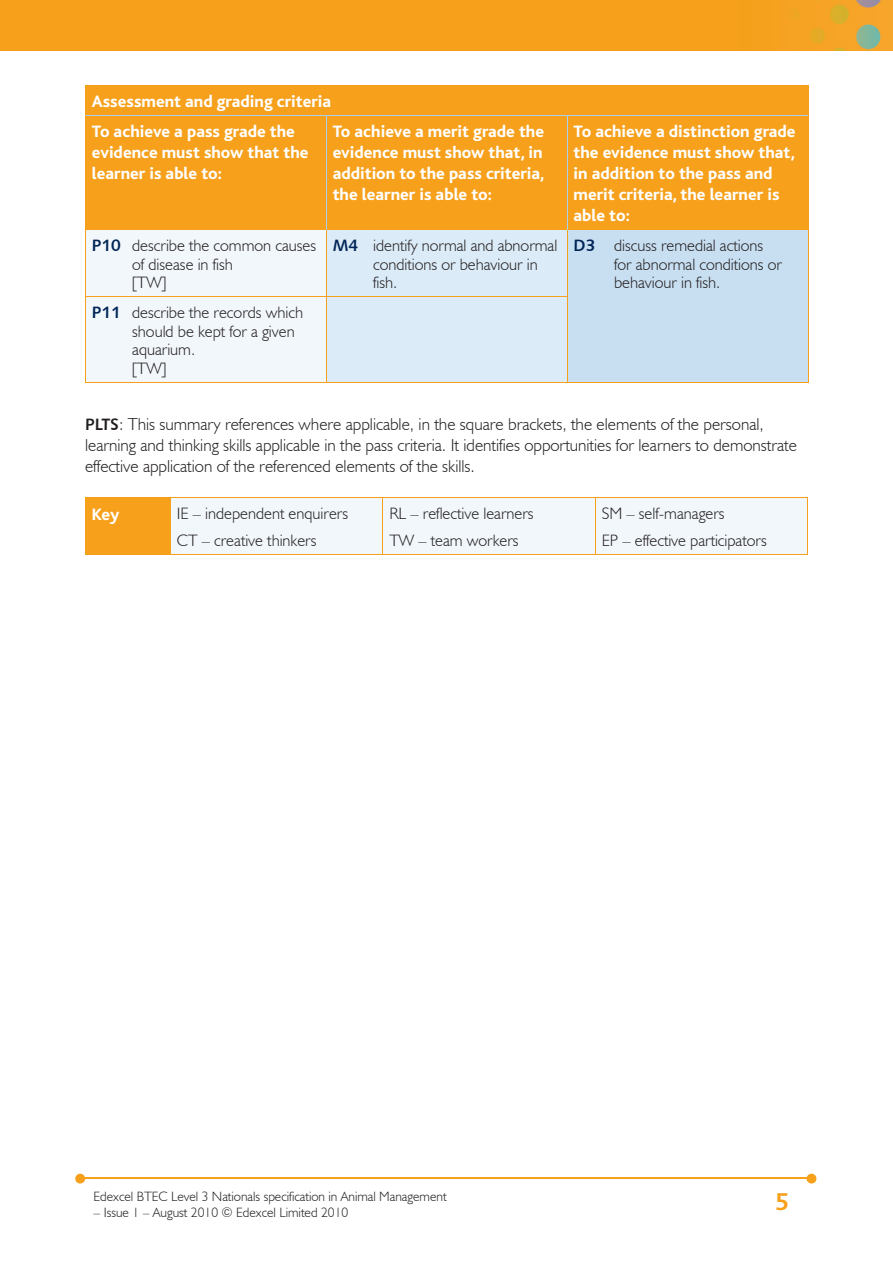
<style>
.page{position:relative;width:893px;height:1263px;background:#fff}
.page>*{position:absolute;margin:0;border:0;box-sizing:border-box;transform-origin:0 0}
.t1{font:700 25.5px "Bliss";color:#f6a01b}
.t2{font:800 17.25px/21px "Bliss";color:#fff}
.t3{font:300 17.25px/21px "Humanist 521 BT";color:#231f20}
.t4{font:300 16.5px/18.8px "Humanist 521 BT";color:#231f20}
.t5{font:300 13.5px "Humanist 521 BT";color:#231f20}
.s1{font-family:"Humanist 531 BT Bold A";font-weight:400;color:#002556}
.s2{font-family:"Humanist 531 BT Bold A";font-weight:400;font-size:16.5px}
</style>
<div class="page">
<img style="left:0;top:0;width:893px;height:51px">
<hr style="left:82px;top:1178px;width:728px;height:1px;background:#f6a01b">
<svg style="left:807px;top:1174px;width:9px;height:9px"></svg>
<svg style="left:75px;top:1174px;width:10px;height:9px"></svg>
<div style="left:86px;top:86px;width:722px;height:143px;background:#f6a01b"></div>
<svg style="left:86px;top:230px;width:481px;height:152px"></svg>
<div style="left:567px;top:230px;width:241px;height:153px;background:#c8dff2"></div>
<hr style="left:85px;top:86px;width:1px;height:30px;background:#f6a01b">
<hr style="left:808px;top:86px;width:1px;height:30px;background:#f6a01b">
<hr style="left:85px;top:85px;width:241px;height:1px;background:#f6a01b">
<hr style="left:326px;top:85px;width:241px;height:1px;background:#f6a01b">
<hr style="left:567px;top:85px;width:241px;height:1px;background:#f6a01b">
<hr style="left:85px;top:229px;width:241px;height:1px;background:#f6a01b">
<hr style="left:85px;top:116px;width:1px;height:113px;background:#f6a01b">
<hr style="left:86px;top:115px;width:240px;height:1px;background:#accfed">
<hr style="left:326px;top:229px;width:241px;height:1px;background:#f6a01b">
<hr style="left:326px;top:116px;width:1px;height:113px;background:#accfed">
<hr style="left:326px;top:115px;width:241px;height:1px;background:#accfed">
<hr style="left:567px;top:229px;width:241px;height:1px;background:#f6a01b">
<hr style="left:567px;top:116px;width:1px;height:113px;background:#accfed">
<hr style="left:808px;top:116px;width:1px;height:113px;background:#f6a01b">
<hr style="left:567px;top:115px;width:241px;height:1px;background:#accfed">
<hr style="left:326px;top:230px;width:1px;height:66px;background:#f6a01b">
<hr style="left:567px;top:230px;width:1px;height:66px;background:#f6a01b">
<hr style="left:85px;top:230px;width:1px;height:66px;background:#f6a01b">
<hr style="left:808px;top:230px;width:1px;height:67px;background:#f6a01b">
<hr style="left:808px;top:297px;width:1px;height:85px;background:#f6a01b">
<hr style="left:326px;top:297px;width:1px;height:85px;background:#f6a01b">
<hr style="left:567px;top:297px;width:1px;height:85px;background:#f6a01b">
<hr style="left:85px;top:382px;width:241px;height:1px;background:#f6a01b">
<hr style="left:326px;top:382px;width:241px;height:1px;background:#f6a01b">
<hr style="left:567px;top:382px;width:241px;height:1px;background:#f6a01b">
<hr style="left:85px;top:297px;width:1px;height:85px;background:#f6a01b">
<hr style="left:85px;top:296px;width:241px;height:1px;background:#f6a01b">
<hr style="left:326px;top:296px;width:242px;height:1px;background:#f6a01b">
<div style="left:85px;top:498px;width:85px;height:57px;background:#f6a01b"></div>
<div style="left:171px;top:498px;width:636px;height:56px;background:#f2f7fb"></div>
<hr style="left:85px;top:497px;width:85px;height:1px;background:#f6a01b">
<hr style="left:170px;top:554px;width:213px;height:1px;background:#f6a01b">
<hr style="left:383px;top:554px;width:212px;height:1px;background:#f6a01b">
<hr style="left:595px;top:554px;width:213px;height:1px;background:#f6a01b">
<hr style="left:170px;top:498px;width:1px;height:56px;background:#f6a01b">
<hr style="left:383px;top:498px;width:1px;height:56px;background:#f6a01b">
<hr style="left:595px;top:498px;width:1px;height:56px;background:#f6a01b">
<hr style="left:807px;top:498px;width:1px;height:56px;background:#f6a01b">
<hr style="left:170px;top:497px;width:213px;height:1px;background:#f6a01b">
<hr style="left:383px;top:497px;width:212px;height:1px;background:#f6a01b">
<hr style="left:595px;top:497px;width:213px;height:1px;background:#f6a01b">
<p class="t2" style="left:92px;top:87px;width:241px;line-height:30.2px">Assessment and grading criteria<br>To achieve a pass grade the</p>
<p class="t2" style="left:92px;top:143px;width:218px">evidence must show that the learner is able to:</p>
<p class="t2" style="left:333px;top:122px;width:213px;text-align:justify">To achieve a merit grade the evidence must show that, in addition to the pass criteria, the learner is able to:</p>
<p class="t2" style="left:574px;top:122px;width:224px">To achieve a distinction grade the evidence must show that, in addition to the pass and merit criteria, the learner is able to:</p>
<p class="t4" style="left:132px;top:235px;width:185px;text-indent:-40px"><span class="s1">P10</span> describe the common causes of disease in fish<br>[TW]</p>
<p class="t4" style="left:373px;top:235px;width:186px;text-indent:-40px"><span class="s1">M4</span> identify normal and abnormal conditions or behaviour in fish.</p>
<p class="t4" style="left:614px;top:235px;width:169px;text-indent:-40px"><span class="s1">D3</span> discuss remedial actions for abnormal conditions or behaviour in fish.</p>
<p class="t4" style="left:132px;top:303px;width:173px;text-indent:-40px"><span class="s1">P11</span> describe the records which should be kept for a given aquarium.<br>[TW]</p>
<p class="t3" style="left:85px;top:413px;width:713px"><span class="s2">PLTS</span>: This summary references where applicable, in the square brackets, the elements of the personal, learning and thinking skills applicable in the pass criteria. It identifies opportunities for learners to demonstrate effective application of the referenced elements of the skills.</p>
<p class="t2" style="left:92px;top:504px;width:29px">Key</p>
<p class="t4" style="left:177px;top:499px;width:173px;line-height:27.3px">IE – independent enquirers<br>CT – creative thinkers</p>
<p class="t4" style="left:389px;top:499px;width:146px;line-height:27.3px">RL – reflective learners<br>TW – team workers</p>
<p class="t4" style="left:602px;top:499px;width:166px;line-height:27.3px">SM – self-managers<br>EP – effective participators</p>
<p class="t5" style="left:94px;top:1188px;width:354px">Edexcel BTEC Level 3 Nationals specification in Animal Management</p>
<p class="t5" style="left:94px;top:1204px;width:256px">– Issue 1 – August 2010 © Edexcel Limited 2010</p>
<h1 class="t1" style="left:775px;top:1189px;width:15px">5</h1>
</div>
